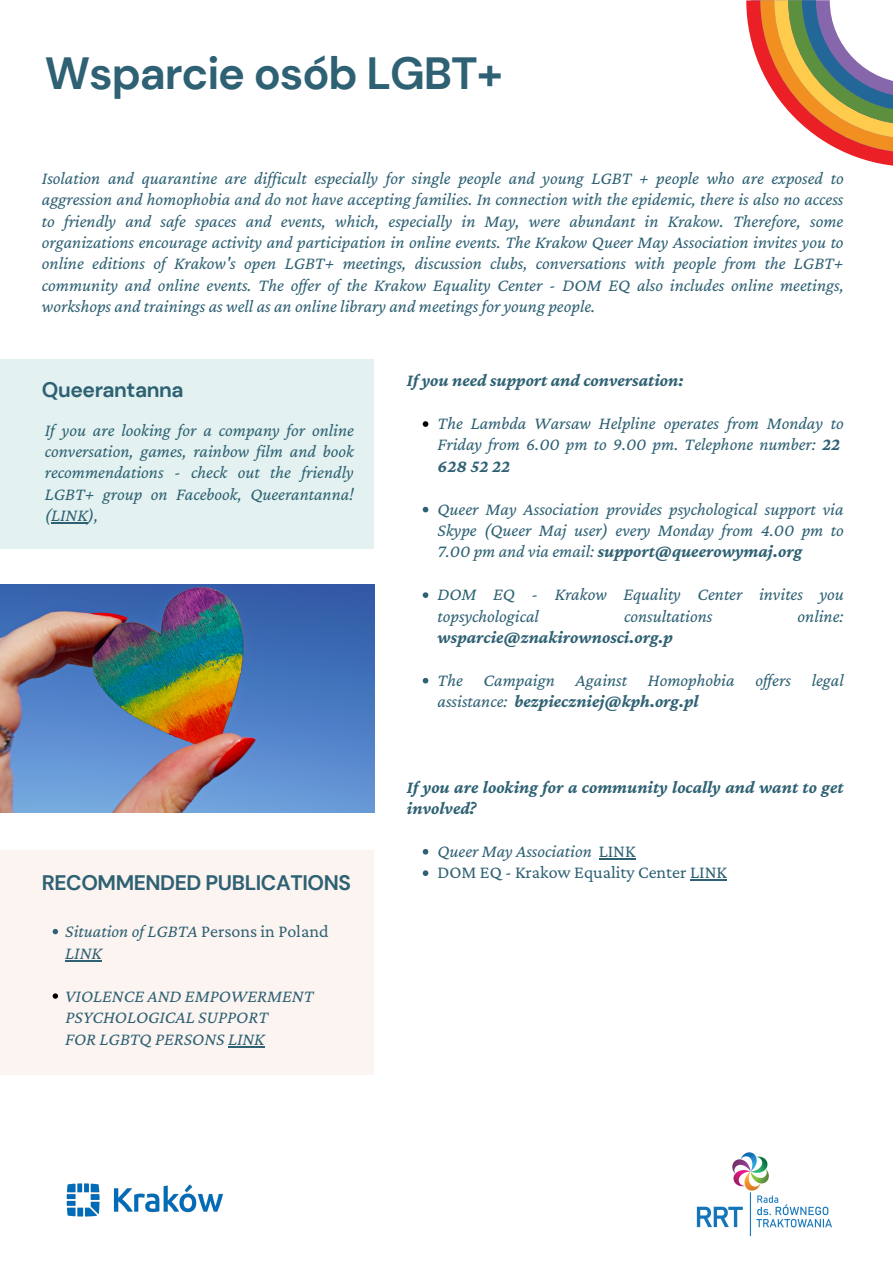
<style>
.page{position:relative;width:893px;height:1263px;background:#fff}
.page>*{position:absolute;margin:0;border:0;box-sizing:border-box;transform-origin:0 0}
.t1{font:700 45px "DM Sans";letter-spacing:-.025em;color:#2e6173}
.t2{font:700 21px "DM Sans";letter-spacing:-.02em;color:#2e6173}
.t3{font:italic 18px/21.4px "Crimson Pro";color:#2e6173}
.t4{font:italic 700 18px/21.4px "Crimson Pro";color:#2e6173}
.t5{font:18px/21.4px "Crimson Pro";color:#2e6173}
.s1{font-weight:700}
.s2{font-style:normal}
.s3{font-style:italic}
</style>
<div class="page">
<div style="left:0;top:850px;width:374px;height:224px;background:#fcf4f1"></div>
<svg style="left:746px;top:0;width:147px;height:166px"></svg>
<img style="left:0;top:584px;width:374px;height:229px">
<div style="left:0;top:360px;width:374px;height:189px;background:#e3f2f1"></div>
<svg style="left:53px;top:929px;width:5px;height:5px"></svg>
<svg style="left:53px;top:993px;width:5px;height:6px"></svg>
<hr style="left:65px;top:960px;width:37px;height:1px;background:#2e6173">
<hr style="left:228px;top:1046px;width:37px;height:1px;background:#2e6173">
<hr style="left:51px;top:522px;width:37px;height:2px;background:#2e6173">
<svg style="left:423px;top:421px;width:5px;height:6px"></svg>
<svg style="left:423px;top:507px;width:5px;height:5px"></svg>
<svg style="left:423px;top:592px;width:5px;height:6px"></svg>
<svg style="left:423px;top:678px;width:5px;height:5px"></svg>
<svg style="left:423px;top:849px;width:5px;height:5px"></svg>
<hr style="left:599px;top:858px;width:36px;height:2px;background:#2e6173">
<svg style="left:423px;top:870px;width:5px;height:6px"></svg>
<hr style="left:690px;top:879px;width:37px;height:2px;background:#2e6173">
<img style="left:66px;top:1183px;width:157px;height:34px">
<img style="left:696px;top:1152px;width:136px;height:85px">
<h1 class="t1" style="left:45px;top:44px;width:460px">Wsparcie osób LGBT+</h1>
<p class="t3" style="left:42px;top:167px;width:803px;text-align:justify">Isolation and quarantine are difficult especially for single people and young LGBT + people who are exposed to aggression and homophobia and do not have accepting families. In connection with the epidemic, there is also no access to friendly and safe spaces and events, which, especially in May, were abundant in Krakow. Therefore, some organizations encourage activity and participation in online events. The Krakow Queer May Association invites you to online editions of Krakow's open LGBT+ meetings, discussion clubs, conversations with people from the LGBT+ community and online events. The offer of the Krakow Equality Center - DOM EQ also includes online meetings, workshops and trainings as well as an online library and meetings for young people.</p>
<p class="t2" style="left:42px;top:376px;width:143px">Queerantanna</p>
<p class="t4" style="left:407px;top:369px;width:278px">If you need support and conversation:</p>
<p class="t3" style="left:45px;top:419px;width:311px;text-align:justify">If you are looking for a company for online conversation, games, rainbow film and book recommendations - check out the friendly LGBT+ group on Facebook, Queerantanna! (LINK),</p>
<p class="t3" style="left:437px;top:412px;width:408px">The Lambda Warsaw Helpline operates from Monday to<br>Friday from 6.00 pm to 9.00 pm. Telephone number: <span class="s1">22<br>628 52 22</span></p>
<p class="t3" style="left:437px;top:498px;width:408px;text-align:justify">Queer May Association provides psychological support via Skype (Queer Maj user) every Monday from 4.00 pm to 7.00 pm and via email: <span class="s1">support@queerowymaj.org</span></p>
<p class="t3" style="left:437px;top:583px;width:408px">DOM EQ - Krakow Equality Center invites you topsychological</p>
<p class="t3" style="left:624px;top:605px;width:90px">consultations</p>
<p class="t3" style="left:797px;top:605px;width:47px">online:</p>
<p class="t4" style="left:437px;top:626px;width:237px">wsparcie@znakirownosci.org.p</p>
<p class="t3" style="left:437px;top:669px;width:408px">The Campaign Against Homophobia offers legal assistance: <span class="s1">bezpieczniej@kph.org.pl</span></p>
<p class="t2" style="left:42px;top:869px;width:310px">RECOMMENDED PUBLICATIONS</p>
<p class="t3" style="left:65px;top:920px;width:265px">Situation of LGBTA <span class="s2">Persons in Poland</span></p>
<p class="t3" style="left:65px;top:942px;width:38px">LINK</p>
<p class="t3" style="left:65px;top:985px;width:250px">VIOLENCE AND EMPOWERMENT</p>
<p class="t3" style="left:65px;top:1006px;width:204px">PSYCHOLOGICAL SUPPORT<br>FOR LGBTQ PERSONS LINK</p>
<p class="t4" style="left:407px;top:776px;width:438px">If you are looking for a community locally and want to get involved?</p>
<p class="t5" style="left:437px;top:840px;width:291px"><span class="s3">Queer May Association</span> LINK<br>DOM EQ - Krakow Equality Center LINK</p>
</div>
